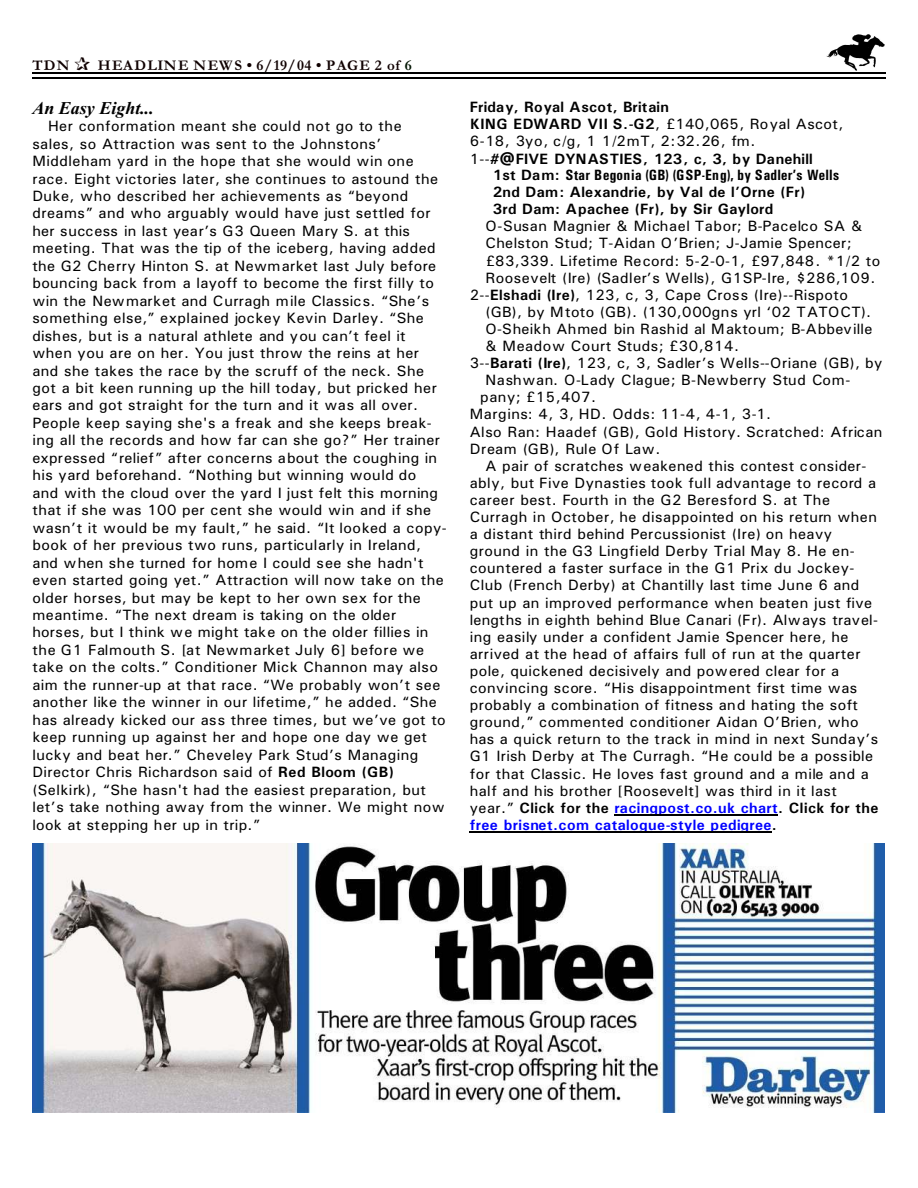
<style>
.page{position:relative;width:918px;height:1188px;background:#fff}
.page>*{position:absolute;margin:0;border:0;box-sizing:border-box;transform-origin:0 0}
.t1{font:italic 700 18px "Times New Roman";color:#000}
.t2{font:15px/17.4px "Univers";letter-spacing:.03em;color:#000}
.t3{font:700 15px/17.1px "Univers";letter-spacing:.025em;color:#000}
.t4{font:15px "Univers";letter-spacing:.01em;color:#000}
.t5{font:15px "Univers";letter-spacing:.05em;color:#000}
.t6{font:700 15px "Univers Condensed";letter-spacing:.01em;color:#000}
.t7{font:700 15px "Univers";letter-spacing:.03em;color:#00f}
.t8{font:700 15px "Garamond";letter-spacing:.055em;color:#0f0000}
.t9{font:700 15px "Garamond";letter-spacing:.08em;color:#0f0000}
.s1{color:#001400}
.s2{font-weight:700}
.s3{font-weight:400}
.s4{font-family:"Univers"}
.s5{color:#00f}
.s6{color:#000}
</style>
<div class="page">
<img style="left:826px;top:34px;width:59px;height:36px">
<hr style="left:32px;top:72px;width:853px;height:1px;background:#000">
<hr style="left:32px;top:77px;width:853px;height:2px;background:#000">
<img style="left:32px;top:844px;width:852px;height:268px">
<hr style="left:614px;top:814px;width:164px;height:1px;background:#000">
<hr style="left:470px;top:831px;width:302px;height:1px;background:#000">
<p class="t9" style="left:32px;top:60px;width:39px">TDN</p>
<p class="t8" style="left:98px;top:60px;width:315px">HEADLINE NEWS • 6/19/04 • PAGE 2 of <span class="s1">6</span></p>
<p class="t1" style="left:32px;top:102px;width:123px">An Easy Eight...</p>
<p class="t2" style="left:32px;top:119px;width:416px;text-indent:16px">Her conformation meant she could not go to the sales, so Attraction was sent to the Johnstons’ Middleham yard in the hope that she would win one race. Eight victories later, she continues to astound the Duke, who described her achievements as “beyond dreams” and who arguably would have just settled for her success in last year’s G3 Queen Mary S. at this meeting. That was the tip of the iceberg, having added the G2 Cherry Hinton S. at Newmarket last July before bouncing back from a layoff to become the first filly to win the Newmarket and Curragh mile Classics. “She’s something else,” explained jockey Kevin Darley. “She dishes, but is a natural athlete and you can’t feel it when you are on her. You just throw the reins at her and she takes the race by the scruff of the neck. She got a bit keen running up the hill today, but pricked her ears and got straight for the turn and it was all over.<br>People keep saying she's a freak and she keeps break&shy;ing all the records and how far can she go?” Her trainer expressed “relief” after concerns about the coughing in his yard beforehand. “Nothing but winning would do<br>and with the cloud over the yard I just felt this morning that if she was 100 per cent she would win and if she wasn’t it would be my fault,” he said. “It looked a copy&shy;book of her previous two runs, particularly in Ireland, and when she turned for home I could see she hadn't even started going yet.” Attraction will now take on the older horses, but may be kept to her own sex for the meantime. “The next dream is taking on the older horses, but I think we might take on the older fillies in the G1 Falmouth S. [at Newmarket July 6] before we take on the colts.” Conditioner Mick Channon may also aim the runner-up at that race. “We probably won’t see another like the winner in our lifetime,” he added. “She has already kicked our ass three times, but we’ve got to keep running up against her and hope one day we get lucky and beat her.” Cheveley Park Stud’s Managing Director Chris Richardson said of <span class="s2">Red Bloom (GB) </span>(Selkirk), “She hasn't had the easiest preparation, but let’s take nothing away from the winner. We might now look at stepping her up in trip.”</p>
<p class="t3" style="left:470px;top:100px;width:375px">Friday, Royal Ascot, Britain<br>KING EDWARD VII S.-G2<span class="s3">, £140,065, Royal Ascot, 6-18, 3yo, c/g, 1 1/2mT, 2:32.26, fm.<br>1--</span>#@FIVE DYNASTIES, 123, c, 3, by Danehill</p>
<p class="t6" style="left:493px;top:170px;width:348px"><span class="s4">1st Dam:</span> Star Begonia (GB) (GSP-Eng), by Sadler’s Wells</p>
<p class="t3" style="left:493px;top:185px;width:314px">2nd Dam: Alexandrie, by Val de l’Orne (Fr)<br>3rd Dam: Apachee (Fr), by Sir Gaylord</p>
<p class="t2" style="left:485px;top:219px;width:379px">O-Susan Magnier &amp; Michael Tabor; B-Pacelco SA &amp;</p>
<p class="t2" style="left:485px;top:236px;width:368px">Chelston Stud; T-Aidan O’Brien; J-Jamie Spencer;</p>
<p class="t2" style="left:485px;top:253px;width:396px">£83,339. Lifetime Record: 5-2-0-1, £97,848. *1/2 to</p>
<p class="t2" style="left:485px;top:270px;width:391px">Roosevelt (Ire) (Sadler’s Wells), G1SP-Ire, $286,109.</p>
<p class="t2" style="left:470px;top:287px;width:380px">2--<span class="s2">Elshadi (Ire)</span>, 123, c, 3, Cape Cross (Ire)--Rispoto</p>
<p class="t2" style="left:485px;top:304px;width:387px">(GB), by Mtoto (GB). (130,000gns yrl ‘02 TATOCT).</p>
<p class="t4" style="left:485px;top:324px;width:388px">O-Sheikh Ahmed bin Rashid al Maktoum; B-Abbeville</p>
<p class="t2" style="left:485px;top:339px;width:255px">&amp; Meadow Court Studs; £30,814.</p>
<p class="t2" style="left:470px;top:356px;width:414px">3--<span class="s2">Barati (Ire)</span>, 123, c, 3, Sadler’s Wells--Oriane (GB), by</p>
<p class="t5" style="left:485px;top:375px;width:367px">Nashwan. O-Lady Clague; B-Newberry Stud Com-</p>
<p class="t2" style="left:480px;top:390px;width:117px">pany; £15,407.</p>
<p class="t2" style="left:470px;top:407px;width:303px">Margins: 4, 3, HD. Odds: 11-4, 4-1, 3-1.</p>
<p class="t2" style="left:470px;top:424px;width:414px">Also Ran: Haadef (GB), Gold History. Scratched: African</p>
<p class="t5" style="left:470px;top:443px;width:192px">Dream (GB), Rule Of Law.</p>
<p class="t2" style="left:485px;top:458px;width:383px">A pair of scratches weakened this contest consider-</p>
<p class="t2" style="left:470px;top:475px;width:408px">ably, but Five Dynasties took full advantage to record a</p>
<p class="t2" style="left:470px;top:492px;width:362px">career best. Fourth in the G2 Beresford S. at The</p>
<p class="t2" style="left:470px;top:510px;width:409px">Curragh in October, he disappointed on his return when</p>
<p class="t2" style="left:470px;top:527px;width:364px">a distant third behind Percussionist (Ire) on heavy</p>
<p class="t2" style="left:470px;top:544px;width:386px">ground in the G3 Lingfield Derby Trial May 8. He en-</p>
<p class="t2" style="left:470px;top:561px;width:386px">countered a faster surface in the G1 Prix du Jockey-</p>
<p class="t2" style="left:470px;top:578px;width:391px">Club (French Derby) at Chantilly last time June 6 and</p>
<p class="t2" style="left:470px;top:595px;width:404px">put up an improved performance when beaten just five</p>
<p class="t4" style="left:470px;top:614px;width:410px">lengths in eighth behind Blue Canari (Fr). Always travel-</p>
<p class="t2" style="left:470px;top:629px;width:380px">ing easily under a confident Jamie Spencer here, he</p>
<p class="t2" style="left:470px;top:646px;width:392px">arrived at the head of affairs full of run at the quarter</p>
<p class="t2" style="left:470px;top:663px;width:371px">pole, quickened decisively and powered clear for a</p>
<p class="t2" style="left:470px;top:681px;width:389px">convincing score. “His disappointment first time was</p>
<p class="t2" style="left:470px;top:698px;width:390px">probably a combination of fitness and hating the soft</p>
<p class="t2" style="left:470px;top:715px;width:390px">ground,” commented conditioner Aidan O’Brien, who</p>
<p class="t2" style="left:470px;top:732px;width:410px">has a quick return to the track in mind in next Sunday’s</p>
<p class="t4" style="left:470px;top:751px;width:405px">G1 Irish Derby at The Curragh. “He could be a possible</p>
<p class="t2" style="left:470px;top:766px;width:401px">for that Classic. He loves fast ground and a mile and a</p>
<p class="t2" style="left:470px;top:783px;width:369px">half and his brother [Roosevelt] was third in it last</p>
<p class="t3" style="left:470px;top:800px;width:410px"><span class="s3">year.”</span> Click for the <span class="s5">racingpost.co.uk chart</span>. Click for the</p>
<p class="t7" style="left:470px;top:819px;width:309px">free brisnet.com catalogue-style pedigree<span class="s6">.</span></p>
</div>
